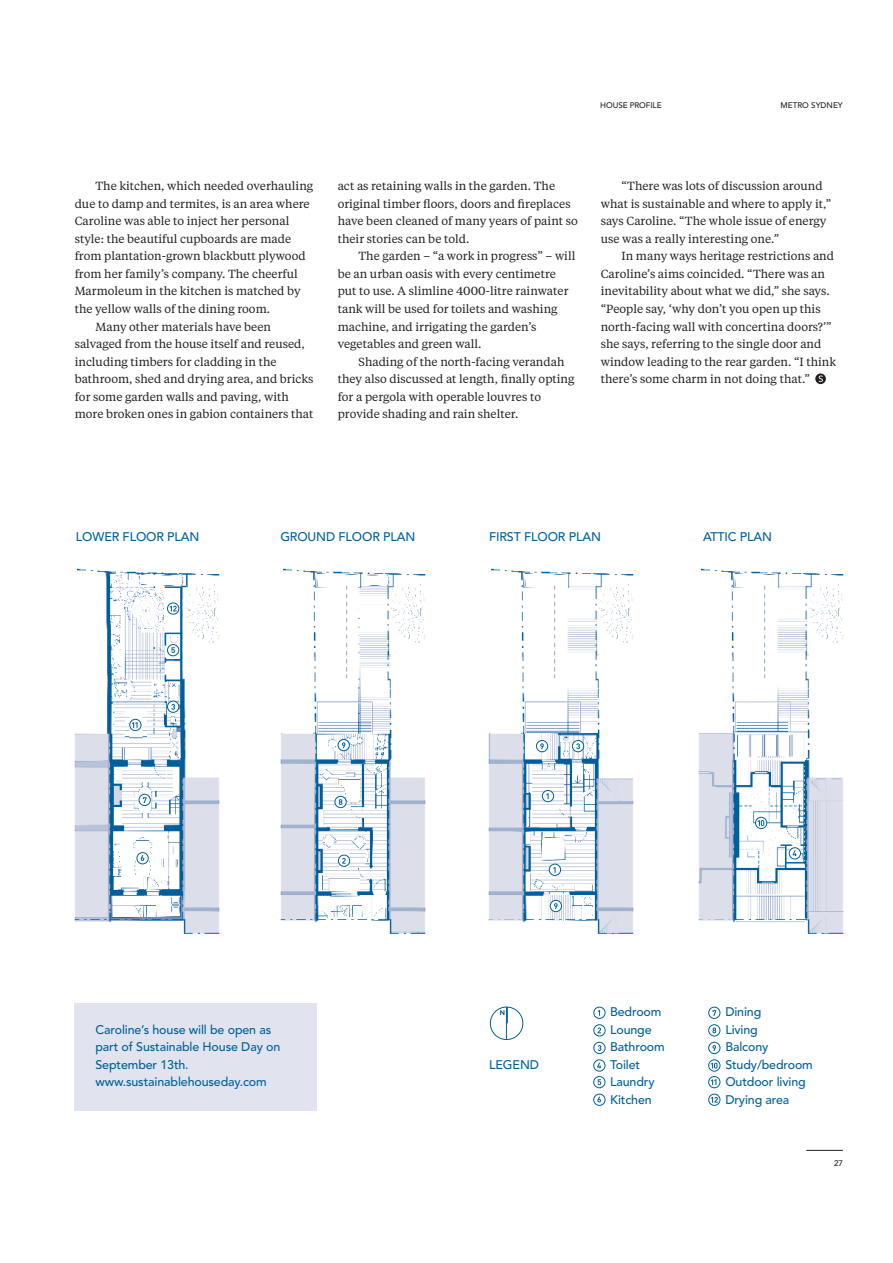
<style>
.page{position:relative;width:893px;height:1263px;background:#fff}
.page>*{position:absolute;margin:0;border:0;box-sizing:border-box;transform-origin:0 0}
.t1{font:500 12.45px/17.5px "Avenir LT Std";letter-spacing:-.01em;color:#00609a}
.t2{font:11.7px/17.5px "Tiempos Text";color:#231f20}
.t3{font:500 8.1px "Avenir LT Std";letter-spacing:-.01em;color:#231f20}
</style>
<div class="page">
<hr style="left:806px;top:1150px;width:37px;height:1px;background:#231f20">
<hr style="left:506px;top:1007px;width:1px;height:33px;background:#00609a">
<svg style="left:500px;top:1007px;width:8px;height:16px"></svg>
<div style="left:490px;top:1007px;width:33px;height:33px;border:1px solid #00609a;border-radius:50%"></div>
<div style="left:75px;top:1003px;width:242px;height:108px;background:#e1e4ee"></div>
<svg style="left:815px;top:373px;width:11px;height:11px"></svg>
<svg style="left:818px;top:376px;width:5px;height:6px"></svg>
<svg style="left:594px;top:1007px;width:11px;height:11px"></svg>
<div style="left:593px;top:1007px;width:12px;height:12px;border:1px solid #00609a;border-radius:50%"></div>
<svg style="left:598px;top:1010px;width:2px;height:6px"></svg>
<svg style="left:594px;top:1025px;width:11px;height:11px"></svg>
<div style="left:593px;top:1024px;width:12px;height:12px;border:1px solid #00609a;border-radius:50%"></div>
<svg style="left:597px;top:1028px;width:4px;height:5px"></svg>
<svg style="left:594px;top:1042px;width:11px;height:12px"></svg>
<div style="left:593px;top:1042px;width:12px;height:12px;border:1px solid #00609a;border-radius:50%"></div>
<svg style="left:598px;top:1045px;width:3px;height:6px"></svg>
<div style="left:593px;top:1060px;width:12px;height:11px;border:1px solid #00609a;border-radius:50%"></div>
<svg style="left:597px;top:1063px;width:4px;height:5px"></svg>
<div style="left:593px;top:1076px;width:12px;height:12px;border:1px solid #00609a;border-radius:50%"></div>
<svg style="left:597px;top:1079px;width:4px;height:6px"></svg>
<svg style="left:709px;top:1025px;width:11px;height:11px"></svg>
<div style="left:708px;top:1024px;width:12px;height:12px;border:1px solid #00609a;border-radius:50%"></div>
<svg style="left:712px;top:1028px;width:4px;height:5px"></svg>
<div style="left:708px;top:1042px;width:12px;height:12px;border:1px solid #00609a;border-radius:50%"></div>
<svg style="left:712px;top:1045px;width:4px;height:6px"></svg>
<svg style="left:709px;top:1060px;width:11px;height:11px"></svg>
<div style="left:708px;top:1060px;width:12px;height:11px;border:1px solid #00609a;border-radius:50%"></div>
<svg style="left:711px;top:1063px;width:6px;height:6px"></svg>
<div style="left:593px;top:1094px;width:12px;height:12px;border:1px solid #00609a;border-radius:50%"></div>
<svg style="left:597px;top:1097px;width:4px;height:5px"></svg>
<div style="left:708px;top:1007px;width:12px;height:12px;border:1px solid #00609a;border-radius:50%"></div>
<svg style="left:712px;top:1010px;width:4px;height:6px"></svg>
<svg style="left:709px;top:1076px;width:11px;height:12px"></svg>
<div style="left:708px;top:1076px;width:12px;height:12px;border:1px solid #00609a;border-radius:50%"></div>
<svg style="left:711px;top:1079px;width:5px;height:6px"></svg>
<div style="left:708px;top:1094px;width:12px;height:12px;border:1px solid #00609a;border-radius:50%"></div>
<svg style="left:711px;top:1097px;width:7px;height:6px"></svg>
<img style="left:699px;top:568px;width:145px;height:366px">
<svg style="left:789px;top:848px;width:11px;height:11px"></svg>
<div style="left:789px;top:847px;width:12px;height:12px;border:1px solid #00609a;border-radius:50%"></div>
<svg style="left:793px;top:850px;width:3px;height:6px"></svg>
<svg style="left:755px;top:817px;width:12px;height:12px"></svg>
<div style="left:755px;top:817px;width:12px;height:12px;border:1px solid #00609a;border-radius:50%"></div>
<svg style="left:758px;top:820px;width:6px;height:6px"></svg>
<img style="left:74px;top:568px;width:145px;height:366px">
<div style="left:130px;top:719px;width:11px;height:12px;background:#fff;border-radius:50%"></div>
<div style="left:129px;top:719px;width:12px;height:12px;border:1px solid #00609a;border-radius:50%"></div>
<svg style="left:132px;top:722px;width:6px;height:6px"></svg>
<div style="left:167px;top:701px;width:12px;height:11px;background:#fff;border-radius:50%"></div>
<div style="left:167px;top:701px;width:12px;height:12px;border:1px solid #00609a;border-radius:50%"></div>
<svg style="left:171px;top:704px;width:4px;height:6px"></svg>
<div style="left:167px;top:645px;width:12px;height:11px;background:#fff;border-radius:50%"></div>
<div style="left:167px;top:644px;width:12px;height:12px;border:1px solid #00609a;border-radius:50%"></div>
<svg style="left:171px;top:647px;width:4px;height:6px"></svg>
<svg style="left:137px;top:853px;width:11px;height:11px"></svg>
<div style="left:137px;top:852px;width:11px;height:12px;border:1px solid #00609a;border-radius:50%"></div>
<svg style="left:141px;top:855px;width:3px;height:6px"></svg>
<svg style="left:139px;top:794px;width:11px;height:12px"></svg>
<div style="left:139px;top:794px;width:12px;height:12px;border:1px solid #00609a;border-radius:50%"></div>
<svg style="left:143px;top:797px;width:4px;height:6px"></svg>
<svg style="left:167px;top:603px;width:12px;height:11px"></svg>
<div style="left:167px;top:603px;width:12px;height:11px;border:1px solid #00609a;border-radius:50%"></div>
<svg style="left:170px;top:606px;width:7px;height:6px"></svg>
<img style="left:280px;top:568px;width:145px;height:366px">
<div style="left:338px;top:855px;width:12px;height:11px;background:#fff;border-radius:50%"></div>
<div style="left:338px;top:855px;width:12px;height:12px;border:1px solid #00609a;border-radius:50%"></div>
<svg style="left:342px;top:858px;width:4px;height:6px"></svg>
<svg style="left:335px;top:796px;width:11px;height:12px"></svg>
<div style="left:335px;top:796px;width:11px;height:12px;border:1px solid #00609a;border-radius:50%"></div>
<svg style="left:339px;top:799px;width:3px;height:6px"></svg>
<svg style="left:338px;top:739px;width:11px;height:12px"></svg>
<div style="left:338px;top:739px;width:12px;height:12px;border:1px solid #00609a;border-radius:50%"></div>
<svg style="left:342px;top:742px;width:3px;height:6px"></svg>
<img style="left:488px;top:568px;width:145px;height:366px">
<svg style="left:549px;top:864px;width:11px;height:11px"></svg>
<div style="left:549px;top:864px;width:12px;height:12px;border:1px solid #00609a;border-radius:50%"></div>
<svg style="left:553px;top:867px;width:2px;height:6px"></svg>
<div style="left:542px;top:790px;width:12px;height:12px;background:#fff;border-radius:50%"></div>
<div style="left:542px;top:790px;width:12px;height:12px;border:1px solid #00609a;border-radius:50%"></div>
<svg style="left:546px;top:793px;width:3px;height:6px"></svg>
<svg style="left:572px;top:740px;width:12px;height:12px"></svg>
<div style="left:572px;top:740px;width:12px;height:12px;border:1px solid #00609a;border-radius:50%"></div>
<svg style="left:576px;top:743px;width:4px;height:6px"></svg>
<div style="left:550px;top:900px;width:11px;height:12px;background:#fff;border-radius:50%"></div>
<div style="left:550px;top:900px;width:12px;height:12px;border:1px solid #00609a;border-radius:50%"></div>
<svg style="left:554px;top:903px;width:4px;height:6px"></svg>
<div style="left:536px;top:740px;width:12px;height:12px;background:#fff;border-radius:50%"></div>
<div style="left:536px;top:740px;width:12px;height:12px;border:1px solid #00609a;border-radius:50%"></div>
<svg style="left:540px;top:743px;width:4px;height:6px"></svg>
<p class="t3" style="left:600px;top:102px;width:63px">HOUSE PROFILE</p>
<p class="t3" style="left:780px;top:102px;width:64px">METRO SYDNEY</p>
<p class="t2" style="left:95px;top:178px;width:219px">The kitchen, which needed overhauling</p>
<p class="t2" style="left:75px;top:195px;width:236px">due to damp and termites, is an area where</p>
<p class="t2" style="left:75px;top:213px;width:216px">Caroline was able to inject her personal</p>
<p class="t2" style="left:75px;top:230px;width:218px">style: the beautiful cupboards are made</p>
<p class="t2" style="left:75px;top:248px;width:233px">from plantation-grown blackbutt plywood</p>
<p class="t2" style="left:75px;top:266px;width:225px">from her family’s company. The cheerful</p>
<p class="t2" style="left:75px;top:283px;width:227px">Marmoleum in the kitchen is matched by</p>
<p class="t2" style="left:75px;top:301px;width:197px">the yellow walls of the dining room.</p>
<p class="t2" style="left:95px;top:318px;width:177px">Many other materials have been</p>
<p class="t2" style="left:75px;top:336px;width:232px">salvaged from the house itself and reused,</p>
<p class="t2" style="left:75px;top:353px;width:203px">including timbers for cladding in the</p>
<p class="t2" style="left:75px;top:371px;width:240px">bathroom, shed and drying area, and bricks</p>
<p class="t2" style="left:75px;top:389px;width:216px">for some garden walls and paving, with</p>
<p class="t2" style="left:75px;top:406px;width:240px">more broken ones in gabion containers that</p>
<p class="t2" style="left:338px;top:178px;width:242px">act as retaining walls in the garden. The original timber floors, doors and fireplaces have been cleaned of many years of paint so their stories can be told.</p>
<p class="t2" style="left:338px;top:248px;width:239px;text-indent:21px">The garden – “a work in progress” – will be an urban oasis with every centimetre put to use. A slimline 4000-litre rainwater tank will be used for toilets and washing machine, and irrigating the garden’s vegetables and green wall.</p>
<p class="t2" style="left:338px;top:353px;width:238px;text-indent:21px">Shading of the north-facing verandah they also discussed at length, finally opting for a pergola with operable louvres to provide shading and rain shelter.</p>
<p class="t2" style="left:601px;top:178px;width:232px;text-indent:21px">“There was lots of discussion around what is sustainable and where to apply it,” says Caroline. “The whole issue of energy use was a really interesting one.”</p>
<p class="t2" style="left:601px;top:248px;width:237px;text-indent:21px">In many ways heritage restrictions and Caroline’s aims coincided. “There was an inevitability about what we did,” she says. “People say, ‘why don’t you open up this north-facing wall with concertina doors?’” she says, referring to the single door and window leading to the rear garden. “I think there’s some charm in not doing that.”</p>
<p class="t1" style="left:76px;top:529px;width:125px">LOWER FLOOR PLAN</p>
<p class="t1" style="left:280px;top:529px;width:136px">GROUND FLOOR PLAN</p>
<p class="t1" style="left:489px;top:529px;width:113px">FIRST FLOOR PLAN</p>
<p class="t1" style="left:703px;top:529px;width:70px">ATTIC PLAN</p>
<p class="t1" style="left:95px;top:1021px;width:186px">Caroline’s house will be open as part of Sustainable House Day on<br>September 13th. www.sustainablehouseday.com</p>
<p class="t1" style="left:489px;top:1056px;width:51px">LEGEND</p>
<p class="t1" style="left:610px;top:1004px;width:56px">Bedroom<br>Lounge<br>Bathroom<br>Toilet<br>Laundry<br>Kitchen</p>
<p class="t1" style="left:725px;top:1004px;width:89px">Dining<br>Living<br>Balcony<br>Study/bedroom<br>Outdoor living<br>Drying area</p>
<p class="t3" style="left:834px;top:1160px;width:10px">27</p>
</div>
